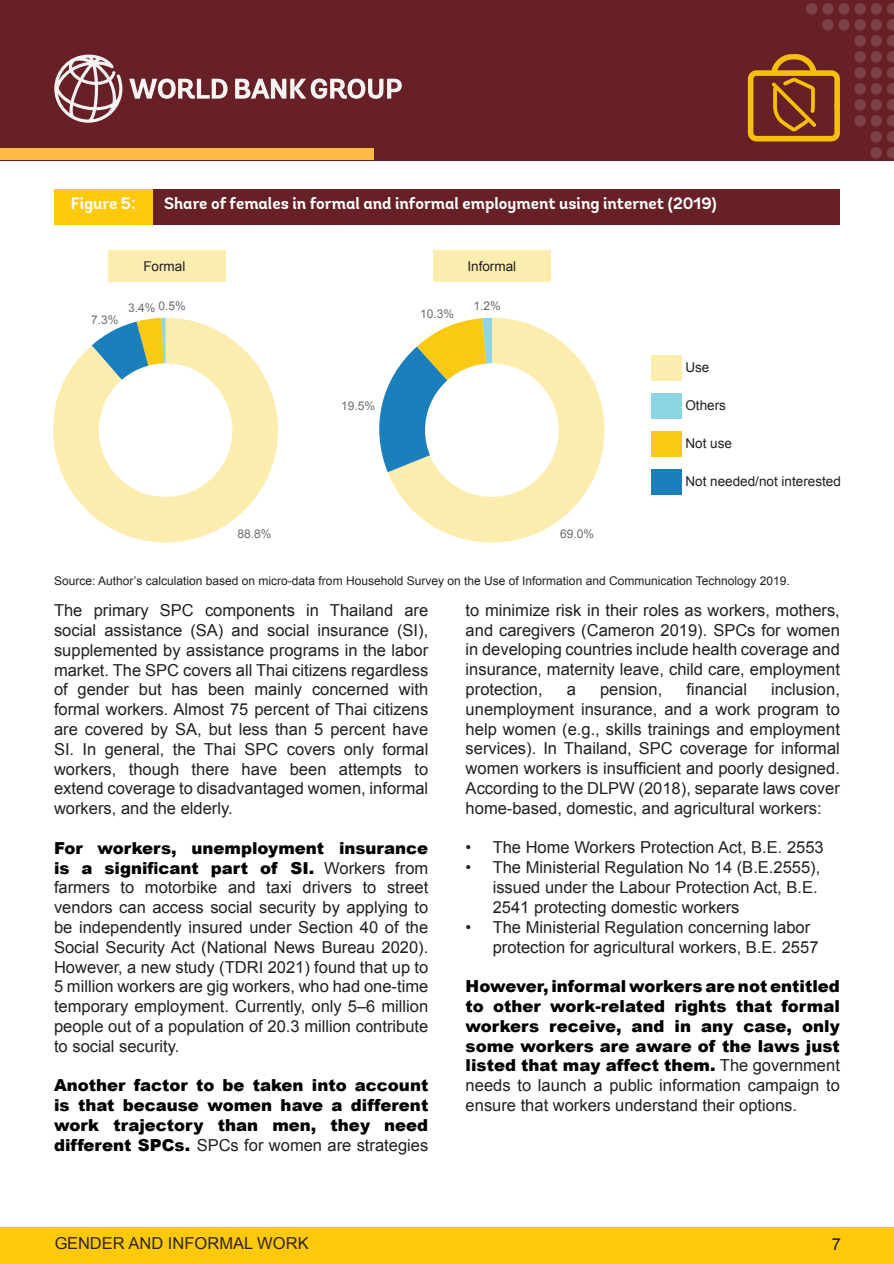
<style>
.page{position:relative;width:894px;height:1264px;background:#fff}
.page>*{position:absolute;margin:0;border:0;box-sizing:border-box;transform-origin:0 0}
.t1{font:16.5px/19.8px "Arial";color:#231f20;text-align:justify}
.t2{font:900 16.5px/19.8px "Arial";color:#000;text-align:justify}
.t3{font:700 16.5px "Andes";color:#fff}
.t4{font:13.5px "Arial";color:#231f20}
.t5{font:12px "Arial";color:#231f20}
.t6{font:12px "Arial";color:#6c6d70}
.s1{font-weight:900;color:#000}
.s2{font-weight:400;color:#231f20}
</style>
<div class="page">
<div style="left:0;top:0;width:893px;height:160px;background:#662026"></div>
<div style="left:0;top:1227px;width:893px;height:37px;background:#fec80b"></div>
<svg style="left:54px;top:55px;width:68px;height:68px"></svg>
<svg style="left:129px;top:79px;width:272px;height:20px"></svg>
<div style="left:0;top:148px;width:374px;height:12px;background:#febb43"></div>
<svg style="left:805px;top:3px;width:12px;height:12px"></svg>
<svg style="left:821px;top:3px;width:12px;height:12px"></svg>
<svg style="left:837px;top:3px;width:12px;height:12px"></svg>
<div style="left:854px;top:3px;width:11px;height:12px;background:#7c4146;border-radius:50%"></div>
<div style="left:870px;top:3px;width:11px;height:12px;background:#7c4146;border-radius:50%"></div>
<svg style="left:821px;top:19px;width:12px;height:12px"></svg>
<svg style="left:837px;top:19px;width:12px;height:12px"></svg>
<div style="left:854px;top:19px;width:11px;height:12px;background:#7c4146;border-radius:50%"></div>
<div style="left:870px;top:19px;width:11px;height:12px;background:#7c4146;border-radius:50%"></div>
<div style="left:854px;top:35px;width:11px;height:12px;background:#7c4146;border-radius:50%"></div>
<div style="left:870px;top:35px;width:11px;height:12px;background:#7c4146;border-radius:50%"></div>
<div style="left:854px;top:51px;width:11px;height:12px;background:#7c4146;border-radius:50%"></div>
<div style="left:870px;top:51px;width:11px;height:12px;background:#7c4146;border-radius:50%"></div>
<div style="left:854px;top:67px;width:11px;height:12px;background:#7c4146;border-radius:50%"></div>
<div style="left:870px;top:67px;width:11px;height:12px;background:#7c4146;border-radius:50%"></div>
<div style="left:854px;top:83px;width:11px;height:12px;background:#7c4146;border-radius:50%"></div>
<div style="left:870px;top:83px;width:11px;height:12px;background:#7c4146;border-radius:50%"></div>
<div style="left:854px;top:99px;width:11px;height:12px;background:#7c4146;border-radius:50%"></div>
<div style="left:870px;top:99px;width:11px;height:12px;background:#7c4146;border-radius:50%"></div>
<div style="left:854px;top:115px;width:11px;height:12px;background:#7c4146;border-radius:50%"></div>
<div style="left:870px;top:115px;width:11px;height:12px;background:#7c4146;border-radius:50%"></div>
<div style="left:870px;top:131px;width:11px;height:12px;background:#7c4146;border-radius:50%"></div>
<div style="left:870px;top:147px;width:11px;height:12px;background:#7c4146;border-radius:50%"></div>
<svg style="left:886px;top:3px;width:7px;height:158px"></svg>
<svg style="left:747px;top:54px;width:92px;height:87px"></svg>
<div style="left:152px;top:189px;width:687px;height:36px;background:#662026"></div>
<div style="left:54px;top:189px;width:99px;height:36px;background:#fec80b"></div>
<svg style="left:53px;top:318px;width:225px;height:224px;fill:#fcecad"></svg>
<svg style="left:92px;top:318px;width:73px;height:112px"></svg>
<svg style="left:387px;top:318px;width:217px;height:224px;fill:#fcecad"></svg>
<svg style="left:379px;top:318px;width:113px;height:154px"></svg>
<div style="left:425px;top:363px;width:133px;height:134px;background:#fff;border-radius:50%"></div>
<div style="left:650px;top:355px;width:31px;height:25px;background:#fcecad"></div>
<div style="left:650px;top:393px;width:31px;height:26px;background:#8dd5e5"></div>
<div style="left:650px;top:431px;width:31px;height:26px;background:#fac913"></div>
<div style="left:650px;top:469px;width:31px;height:26px;background:#1b7fbc"></div>
<div style="left:99px;top:363px;width:133px;height:134px;background:#fff;border-radius:50%"></div>
<div style="left:108px;top:250px;width:118px;height:32px;background:#fcecad"></div>
<div style="left:432px;top:250px;width:118px;height:32px;background:#fcecad"></div>
<p class="t3" style="left:71px;top:193px;width:66px">Figure 5:</p>
<p class="t3" style="left:164px;top:193px;width:554px">Share of females in formal and informal employment using internet (2019)</p>
<p class="t4" style="left:143px;top:257px;width:43px">Formal</p>
<p class="t4" style="left:467px;top:257px;width:50px">Informal</p>
<p class="t6" style="left:91px;top:312px;width:29px">7.3%</p>
<p class="t6" style="left:158px;top:298px;width:29px">0.5%</p>
<p class="t6" style="left:473px;top:298px;width:29px">1.2%</p>
<p class="t6" style="left:128px;top:299px;width:29px">3.4%</p>
<p class="t6" style="left:420px;top:305px;width:36px">10.3%</p>
<p class="t6" style="left:341px;top:397px;width:36px">19.5%</p>
<p class="t6" style="left:237px;top:525px;width:36px">88.8%</p>
<p class="t6" style="left:560px;top:525px;width:36px">69.0%</p>
<p class="t4" style="left:685px;top:358px;width:26px">Use</p>
<p class="t4" style="left:685px;top:397px;width:42px">Others</p>
<p class="t4" style="left:685px;top:435px;width:48px">Not use</p>
<p class="t4" style="left:685px;top:473px;width:157px">Not needed/not interested</p>
<p class="t5" style="left:54px;top:573px;width:737px">Source: Author’s calculation based on micro-data from Household Survey on the Use of Information and Communication Technology 2019.</p>
<p class="t1" style="left:54px;top:600px;width:375px">The primary SPC components in Thailand are social assistance (SA) and social insurance (SI), supplemented by assistance programs in the labor market. The SPC covers all Thai citizens regardless of gender but has been mainly concerned with formal workers. Almost 75 percent of Thai citizens are covered by SA, but less than 5 percent have SI. In general, the Thai SPC covers only formal workers, though there have been attempts to extend coverage to disadvantaged women, informal workers, and the elderly.</p>
<p class="t1" style="left:54px;top:838px;width:375px"><span class="s1">For workers, unemployment insurance is a significant part of SI.</span> Workers from farmers to motorbike and taxi drivers to street vendors can access social security by applying to be independently insured under Section 40 of the Social Security Act (National News Bureau 2020).<br>However, a new study (TDRI 2021) found that up to 5 million workers are gig workers, who had one-time temporary employment. Currently, only 5–6 million people out of a population of 20.3 million contribute to social security.</p>
<p class="t2" style="left:54px;top:1075px;width:375px">Another factor to be taken into account is that because women have a different work trajectory than men, they need different SPCs. <span class="s2">SPCs for women are strategies</span></p>
<p class="t1" style="left:54px;top:1233px;width:256px">GENDER AND INFORMAL WORK</p>
<p class="t1" style="left:465px;top:600px;width:375px">to minimize risk in their roles as workers, mothers, and caregivers (Cameron 2019). SPCs for women in developing countries include health coverage and insurance, maternity leave, child care, employment protection,</p>
<p class="t1" style="left:566px;top:679px;width:11px">a</p>
<p class="t1" style="left:599px;top:679px;width:64px">pension,</p>
<p class="t1" style="left:686px;top:679px;width:62px">financial</p>
<p class="t1" style="left:465px;top:679px;width:375px;text-indent:305px">inclusion, unemployment insurance, and a work program to help women (e.g., skills trainings and employment services). In Thailand, SPC coverage for informal women workers is insufficient and poorly designed.<br>According to the DLPW (2018), separate laws cover home-based, domestic, and agricultural workers:</p>
<p class="t1" style="left:465px;top:838px;width:359px">• The Home Workers Protection Act, B.E. 2553</p>
<p class="t1" style="left:492px;top:857px;width:329px;text-align:left;text-indent:-27px">• The Ministerial Regulation No 14 (B.E.2555), issued under the Labour Protection Act, B.E.<br>2541 protecting domestic workers</p>
<p class="t1" style="left:492px;top:917px;width:327px;text-indent:-27px">• The Ministerial Regulation concerning labor protection for agricultural workers, B.E. 2557</p>
<p class="t2" style="left:465px;top:976px;width:375px">However, informal workers are not entitled to other work-related rights that formal workers receive, and in any case, only some workers are aware of the laws just listed that may affect them. <span class="s2">The government needs to launch a public information campaign to ensure that workers understand their options.</span></p>
<p class="t1" style="left:831px;top:1234px;width:11px">7</p>
</div>
